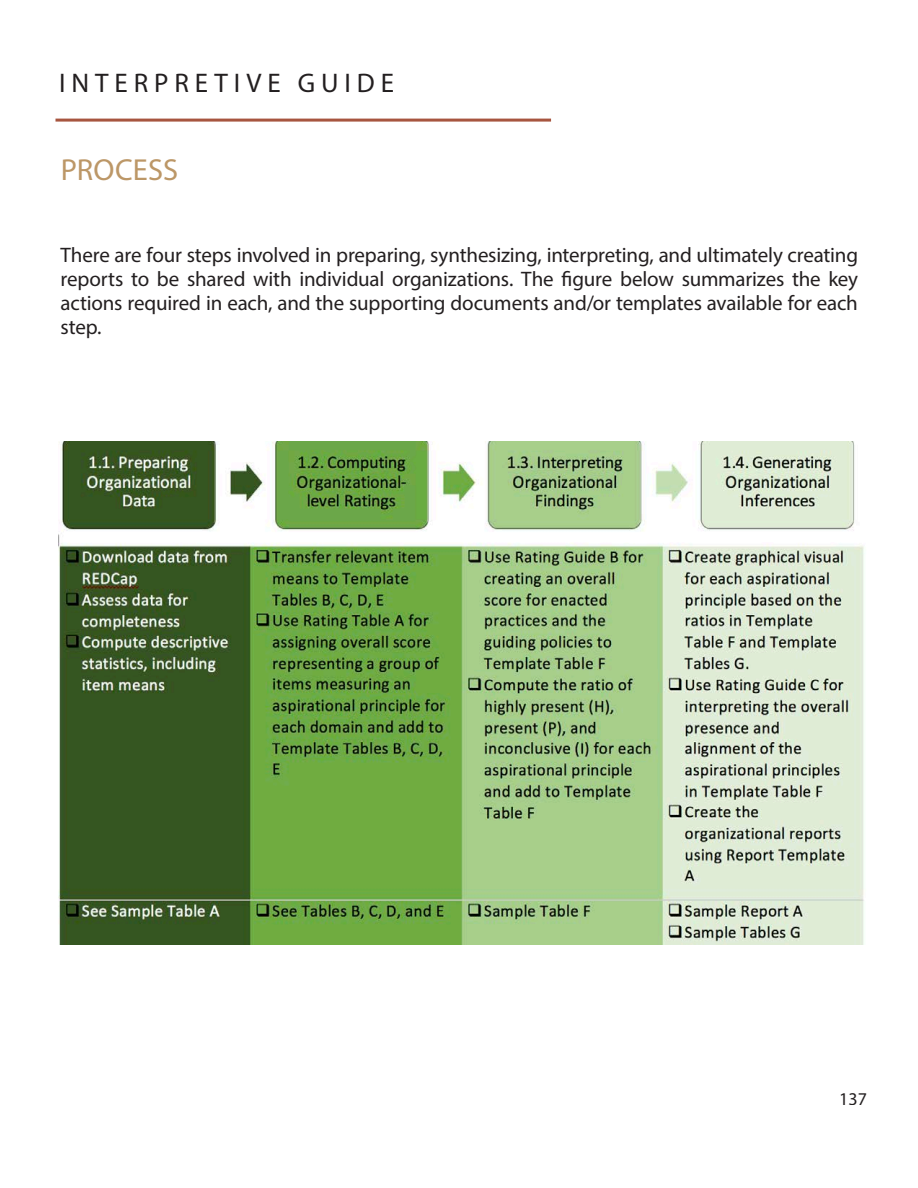
<style>
.page{position:relative;width:918px;height:1188px;background:#fff}
.page>*{position:absolute;margin:0;border:0;box-sizing:border-box;transform-origin:0 0}
.t1{font:30.45px "Myriad Pro";letter-spacing:.005em;color:#bc9767}
.t2{font:27px "Myriad Pro";letter-spacing:.22em;color:#231f20}
.t3{font:21px/24px "Myriad Pro";letter-spacing:-.01em;color:#231f20;text-align:justify}
.t4{font:18px "Myriad Pro";color:#231f20}
</style>
<div class="page">
<hr style="left:56px;top:119px;width:495px;height:3px;background:#a7553f">
<img style="left:59px;top:441px;width:806px;height:504px">
<p class="t2" style="left:59px;top:67px;width:337px">INTERPRETIVE GUIDE</p>
<h1 class="t1" style="left:61px;top:151px;width:119px">PROCESS</h1>
<p class="t3" style="left:60px;top:243px;width:799px">There are four steps involved in preparing, synthesizing, interpreting, and ultimately creating reports to be shared with individual organizations. The figure below summarizes the key actions required in each, and the supporting documents and/or templates available for each step.</p>
<p class="t4" style="left:839px;top:1088px;width:29px">137</p>
</div>
